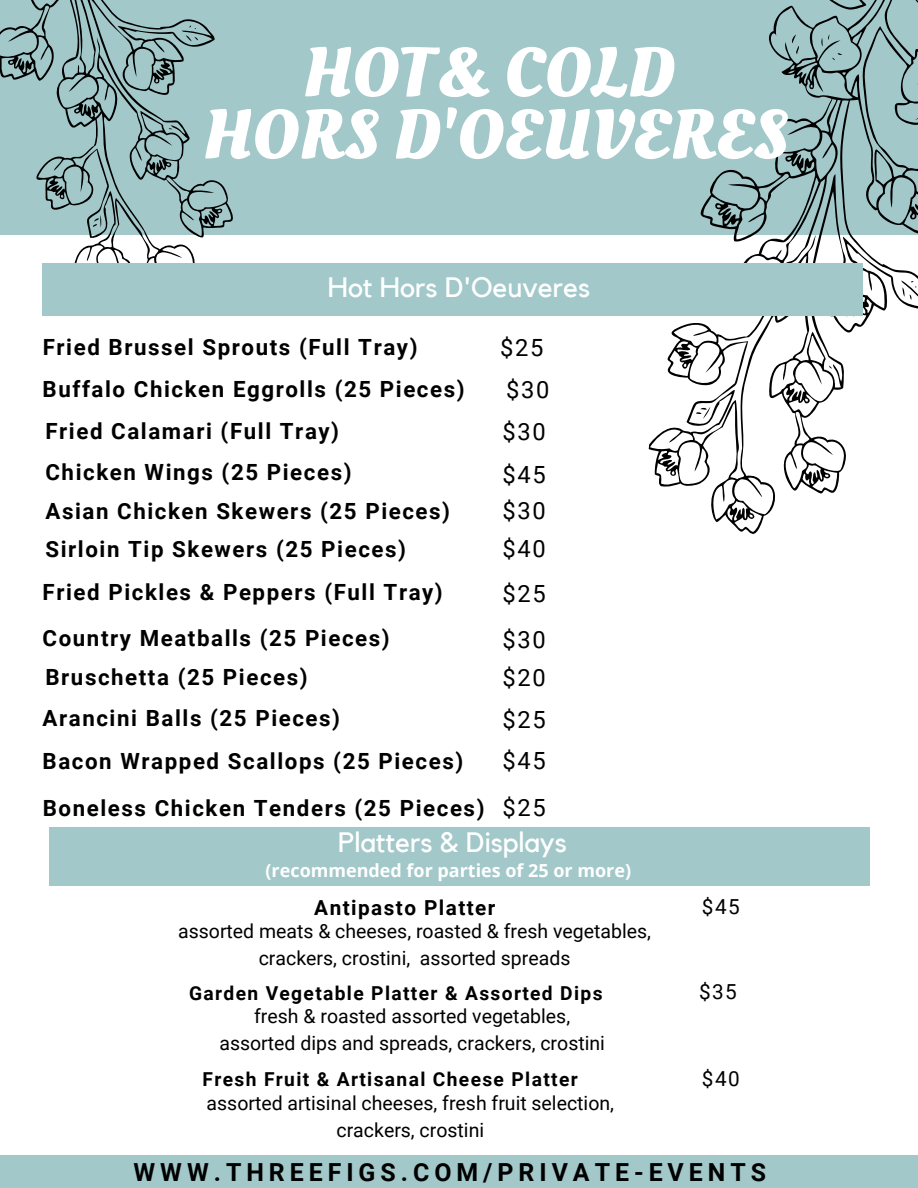
<style>
.page{position:relative;width:918px;height:1188px;background:#fff}
.page>*{position:absolute;margin:0;border:0;box-sizing:border-box;transform-origin:0 0}
.t1{font:700 69.45px "Oleo Script";color:#fff}
.t2{font:28.05px "Kollektif";color:#fff}
.t3{font:700 24.9px "Roboto";letter-spacing:.2em;color:#000}
.t4{font:23.7px "Roboto";letter-spacing:.07em;color:#000}
.t5{font:700 22.35px "Roboto";letter-spacing:.07em;color:#000}
.t6{font:700 20.7px "Roboto";letter-spacing:.07em;color:#000}
.t7{font:20.7px "Roboto";color:#000}
.t8{font:19.5px/27px "Roboto";color:#000;text-align:center}
.t9{font:700 19.2px "Roboto";letter-spacing:.07em;color:#000}
.t10{font:700 18px "Open Sans";color:#fff}
</style>
<div class="page">
<div style="left:0;top:0;width:918px;height:235px;background:#a2c8ca"></div>
<svg style="left:648px;top:0;width:270px;height:534px"></svg>
<svg style="left:0;top:0;width:233px;height:316px"></svg>
<div style="left:0;top:1155px;width:918px;height:33px;background:#a2c8ca"></div>
<div style="left:43px;top:263px;width:820px;height:53px;background:#a2c8ca"></div>
<div style="left:49px;top:827px;width:820px;height:59px;background:#a2c8ca"></div>
<p class="t1" style="left:302px;top:26px;width:374px">HOT&amp; COLD</p>
<p class="t1" style="left:202px;top:89px;width:587px">HORS D'OEUVERES</p>
<p class="t2" style="left:328px;top:274px;width:264px">Hot Hors D'Oeuveres</p>
<p class="t5" style="left:43px;top:335px;width:376px">Fried Brussel Sprouts (Full Tray)</p>
<p class="t4" style="left:500px;top:334px;width:45px">$25</p>
<p class="t5" style="left:43px;top:376px;width:424px">Buffalo Chicken Eggrolls (25 Pieces)</p>
<p class="t4" style="left:506px;top:376px;width:45px">$30</p>
<p class="t4" style="left:502px;top:418px;width:45px">$30</p>
<p class="t4" style="left:502px;top:461px;width:45px">$45</p>
<p class="t4" style="left:502px;top:497px;width:45px">$30</p>
<p class="t4" style="left:502px;top:535px;width:45px">$40</p>
<p class="t4" style="left:502px;top:580px;width:45px">$25</p>
<p class="t4" style="left:502px;top:626px;width:45px">$30</p>
<p class="t4" style="left:502px;top:664px;width:45px">$20</p>
<p class="t4" style="left:502px;top:706px;width:45px">$25</p>
<p class="t5" style="left:43px;top:748px;width:422px">Bacon Wrapped Scallops (25 Pieces)</p>
<p class="t4" style="left:502px;top:747px;width:45px">$45</p>
<p class="t5" style="left:43px;top:795px;width:443px">Boneless Chicken Tenders (25 Pieces)</p>
<p class="t4" style="left:502px;top:794px;width:45px">$25</p>
<p class="t5" style="left:45px;top:419px;width:295px">Fried Calamari (Full Tray)</p>
<p class="t5" style="left:45px;top:460px;width:308px">Chicken Wings (25 Pieces)</p>
<p class="t5" style="left:45px;top:498px;width:406px">Asian Chicken Skewers (25 Pieces)</p>
<p class="t5" style="left:45px;top:536px;width:362px">Sirloin Tip Skewers (25 Pieces)</p>
<p class="t5" style="left:43px;top:580px;width:402px">Fried Pickles &amp; Peppers (Full Tray)</p>
<p class="t5" style="left:43px;top:626px;width:349px">Country Meatballs (25 Pieces)</p>
<p class="t5" style="left:45px;top:665px;width:264px">Bruschetta (25 Pieces)</p>
<p class="t5" style="left:43px;top:705px;width:299px">Arancini Balls (25 Pieces)</p>
<p class="t2" style="left:338px;top:829px;width:230px">Platters &amp; Displays</p>
<p class="t10" style="left:266px;top:858px;width:367px">(recommended for parties of 25 or more)</p>
<p class="t6" style="left:314px;top:896px;width:183px">Antipasto Platter</p>
<p class="t8" style="left:178px;top:918px;width:474px">assorted meats &amp; cheeses, roasted &amp; fresh vegetables, crackers, crostini, assorted spreads</p>
<p class="t9" style="left:189px;top:982px;width:415px">Garden Vegetable Platter &amp; Assorted Dips</p>
<p class="t8" style="left:254px;top:1003px;width:317px">fresh &amp; roasted assorted vegetables,</p>
<p class="t8" style="left:219px;top:1030px;width:387px">assorted dips and spreads, crackers, crostini</p>
<p class="t9" style="left:203px;top:1069px;width:377px">Fresh Fruit &amp; Artisanal Cheese Platter</p>
<p class="t8" style="left:207px;top:1090px;width:409px">assorted artisinal cheeses, fresh fruit selection,</p>
<p class="t8" style="left:337px;top:1117px;width:149px">crackers, crostini</p>
<p class="t7" style="left:702px;top:895px;width:39px">$45</p>
<p class="t7" style="left:699px;top:980px;width:39px">$35</p>
<p class="t7" style="left:702px;top:1067px;width:39px">$40</p>
<p class="t3" style="left:134px;top:1158px;width:634px">WWW.THREEFIGS.COM/PRIVATE-EVENTS</p>
</div>
